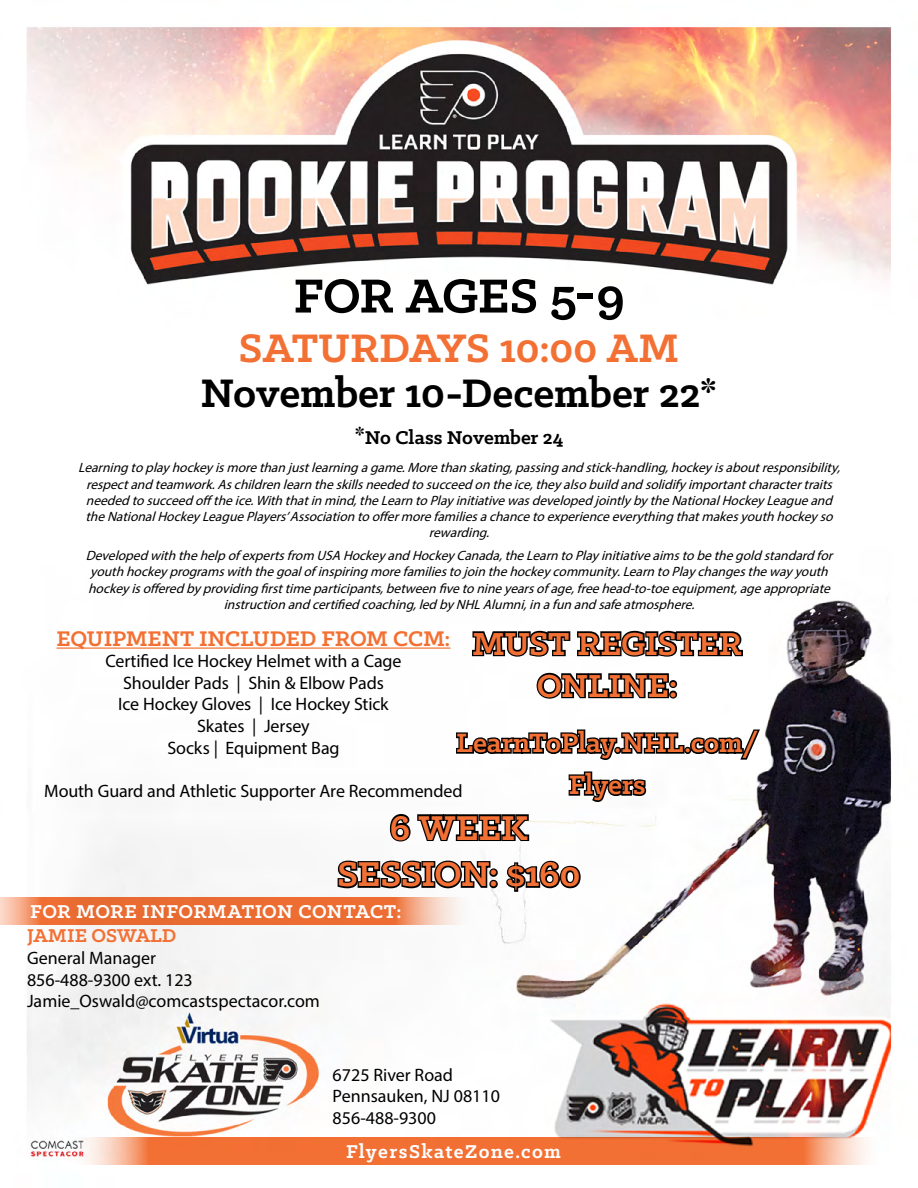
<style>
.page{position:relative;width:918px;height:1188px;background:#fff}
.page>*{position:absolute;margin:0;border:0;box-sizing:border-box;transform-origin:0 0}
.t1{font:700 54px "Klinic Slab";letter-spacing:-.015em;color:#000}
.t2{font:700 45px "Klinic Slab";letter-spacing:-.01em;color:#000}
.t3{font:700 45px "Klinic Slab";color:#f37034}
.t4{font:700 39px/46.8px "Klinic Slab";letter-spacing:-.005em;color:#f37034;text-align:center}
.t5{font:700 36px/42px "Klinic Slab";letter-spacing:-.005em;color:#f37034;text-align:center}
.t6{font:700 30px/42px "Klinic Slab";letter-spacing:-.01em;color:#f37034;text-align:center}
.t7{font:700 24px "Klinic Slab";letter-spacing:-.005em;color:#f37032}
.t8{font:700 21px "Klinic Slab";letter-spacing:.03em;color:#fff}
.t9{font:700 21px "Klinic Slab";letter-spacing:.065em;color:#fff}
.t10{font:700 21px "Klinic Slab";color:#000}
.t11{font:700 21px "Klinic Slab";color:#f37034}
.t12{font:18px/21.6px "Myriad Pro";letter-spacing:-.005em;color:#000}
.t13{font:italic 13.5px/16.2px "Myriad Pro";color:#000;text-align:center}
.s1{font-size:27px}
</style>
<div class="page">
<img style="left:0;top:26px;width:892px;height:1132px">
<svg style="left:68px;top:1137px;width:817px;height:28px;background:#f1804d"></svg>
<svg style="left:0;top:897px;width:476px;height:27px;background:#ed814f"></svg>
<svg style="left:293px;top:276px;width:103px;height:40px"></svg>
<svg style="left:403px;top:276px;width:136px;height:40px"></svg>
<svg style="left:548px;top:284px;width:30px;height:39px"></svg>
<svg style="left:595px;top:283px;width:31px;height:40px"></svg>
<svg style="left:388px;top:813px;width:143px;height:31px"></svg>
<svg style="left:336px;top:859px;width:163px;height:31px"></svg>
<svg style="left:505px;top:859px;width:77px;height:34px"></svg>
<hr style="left:57px;top:647px;width:394px;height:2px;background:#f37032">
<svg style="left:470px;top:622px;width:274px;height:36px"></svg>
<svg style="left:535px;top:671px;width:144px;height:29px"></svg>
<svg style="left:454px;top:728px;width:308px;height:34px"></svg>
<svg style="left:567px;top:770px;width:81px;height:34px"></svg>
<h1 class="t1" style="left:293px;top:260px;width:333px">FOR AGES 5-9</h1>
<h2 class="t3" style="left:239px;top:319px;width:442px">SATURDAYS 10:00 AM</h2>
<h2 class="t2" style="left:201px;top:364px;width:518px">November 10-December 22*</h2>
<h3 class="t10" style="left:355px;top:424px;width:210px"><span class="s1">*</span>No Class November 24</h3>
<p class="t13" style="left:78px;top:460px;width:767px">Learningtoplayhockeyismorethanjustlearningagame.Morethanskating,passingandstick-handling,hockeyisaboutresponsibility, respectandteamwork.Aschildrenlearntheskillsneededtosucceedontheice,theyalsobuildandsolidifyimportantcharactertraits neededtosucceedofftheice.Withthatinmind,theLearntoPlayinitiativewasdevelopedjointlybytheNationalHockeyLeagueand theNationalHockeyLeaguePlayers’Associationtooffermorefamiliesachancetoexperienceeverythingthatmakesyouthhockeyso rewarding.</p>
<p class="t13" style="left:86px;top:547px;width:752px">Developedwiththehelpofexpertsfrom USA HockeyandHockeyCanada,theLearntoPlayinitiativeaimstobethegoldstandardfor youthhockeyprogramswiththegoalofinspiringmorefamiliestojointhehockeycommunity.LearntoPlaychangesthewayyouth hockeyisofferedbyprovidingfirsttimeparticipants,betweenfivetonineyearsofage,freehead-to-toeequipment,ageappropriate instructionandcertifiedcoaching,ledbyNHLAlumni,inafunandsafeatmosphere.</p>
<h3 class="t7" style="left:57px;top:623px;width:395px">EQUIPMENT INCLUDED FROM CCM:</h3>
<h3 class="t12" style="left:105px;top:650px;width:298px;text-align:center">Certified Ice Hockey Helmet with a Cage<br>Shoulder Pads | Shin &amp; Elbow Pads<br>Ice Hockey Gloves | Ice Hockey Stick<br>Skates | Jersey<br>Socks | Equipment Bag</h3>
<h3 class="t12" style="left:44px;top:780px;width:420px">Mouth Guard and Athletic Supporter Are Recommended</h3>
<h3 class="t5" style="left:472px;top:622px;width:272px">MUST REGISTER<br>ONLINE:</h3>
<h3 class="t6" style="left:456px;top:721px;width:303px">LearnToPlay.NHL.com/<br>Flyers</h3>
<h3 class="t4" style="left:337px;top:803px;width:245px">6 WEEK<br>SESSION: $160</h3>
<h3 class="t8" style="left:30px;top:898px;width:373px">FOR MORE INFORMATION CONTACT:</h3>
<h3 class="t11" style="left:27px;top:922px;width:151px">JAMIE OSWALD</h3>
<h3 class="t12" style="left:27px;top:947px;width:294px">General Manager<br>856-488-9300 ext. 123<br>Jamie_Oswald@comcastspectacor.com</h3>
<h3 class="t12" style="left:333px;top:1063px;width:169px">6725 River Road<br>Pennsauken, NJ 08110<br>856-488-9300</h3>
<h3 class="t9" style="left:346px;top:1138px;width:216px">FlyersSkateZone.com</h3>
</div>
